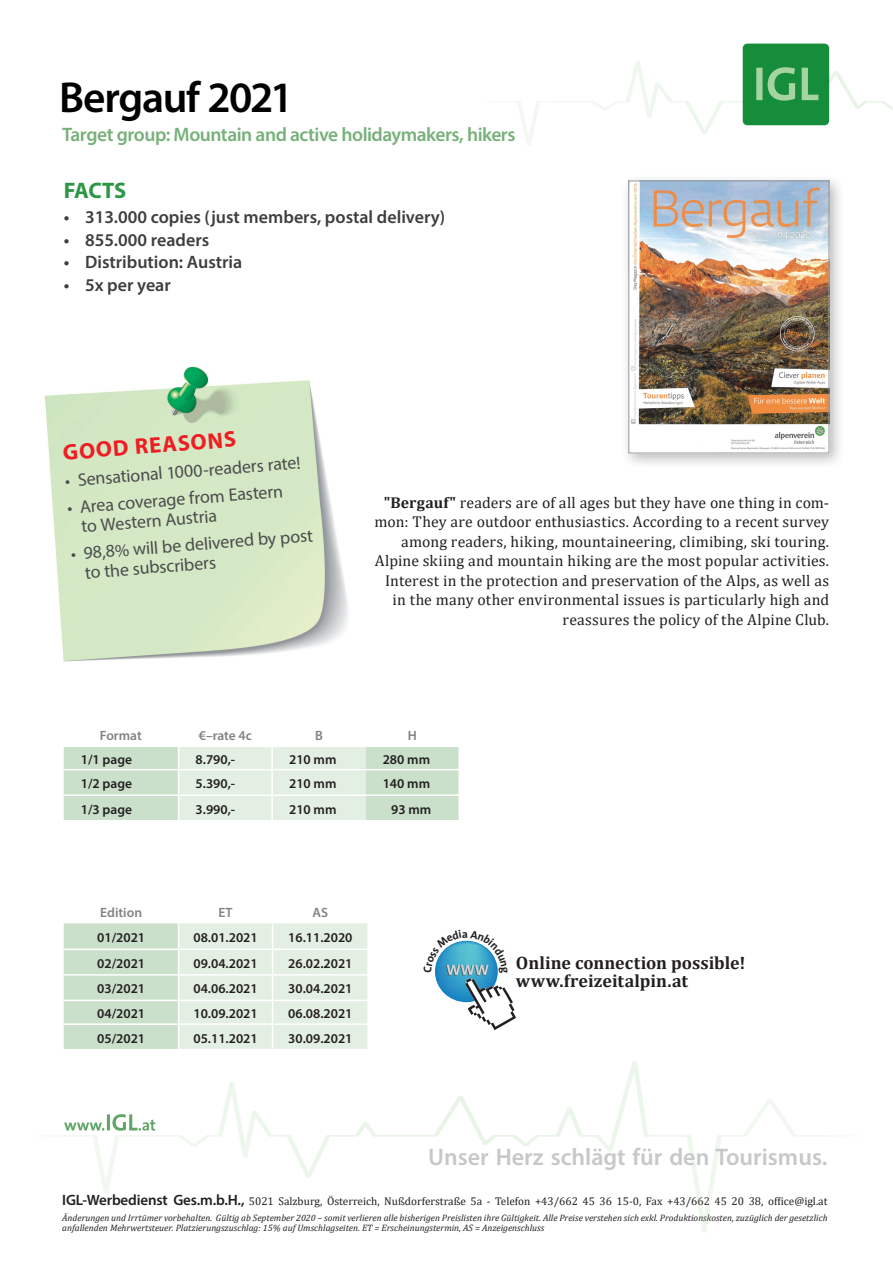
<style>
.page{position:relative;width:893px;height:1263px;background:#fff}
.page>*{position:absolute;margin:0;border:0;box-sizing:border-box;transform-origin:0 0}
.Head_schwarz{font:600 43.5px "Myriad Pro";letter-spacing:-.03em;color:#000}
.t1{font:600 24px "Myriad Pro";color:#c7c8ca}
.Aufzählung_Post_it{font:700 22.5px "Myriad Pro";color:#ee1d23}
.Facts{font:700 22.5px "Myriad Pro";letter-spacing:-.015em;color:#2e9647}
.Head_schwarz-2{font:600 19.5px "Myriad Pro";letter-spacing:-.025em;color:#77b17a}
.t2{font:18px/19.6px "Myriad Pro";color:#4b4c4d}
.t3{font:600 18px "Myriad Pro";color:#3e3e3f}
.Tabinfo_Zusatz{font:700 18px "Cambria";letter-spacing:.005em;color:#231f20}
.Fließ{font:15.75px/19.5px "Cambria";letter-spacing:.01em;color:#231f20;text-align:right}
.t4{font:600 13.5px "Myriad Pro";color:#231f20}
.t5{font:600 13.5px "Myriad Pro";color:#808285}
.t6{font:11.25px "Cambria";color:#231f20}
.t7{font:italic 9.3px/10.5px "Cambria";color:#231f20}
.s1{font-weight:700}
.s2{font-family:"Myriad Pro";font-weight:600;font-size:15px}
</style>
<div class="page">
<svg style="left:57px;top:1061px;width:779px;height:171px"></svg>
<div style="left:743px;top:44px;width:86px;height:81px;background:#168d3b;border-radius:5px"></div>
<svg style="left:510px;top:60px;width:383px;height:85px"></svg>
<img style="left:44px;top:366px;width:304px;height:296px">
<div style="left:621px;top:173px;width:224px;height:296px;background:#231f20;opacity:.3"></div>
<img style="left:631px;top:183px;width:196px;height:268px">
<div style="left:629px;top:181px;width:200px;height:272px;border:1px solid #939598"></div>
<svg style="left:64px;top:747px;width:394px;height:73px;background:#d7e7d7"></svg>
<hr style="left:272px;top:794px;width:94px;height:2px;background:#fff">
<hr style="left:271px;top:747px;width:2px;height:22px;background:#fff">
<hr style="left:271px;top:770px;width:2px;height:24px;background:#fff">
<hr style="left:271px;top:796px;width:2px;height:24px;background:#fff">
<hr style="left:366px;top:769px;width:94px;height:1px;background:#fff">
<hr style="left:366px;top:794px;width:94px;height:2px;background:#fff">
<svg style="left:64px;top:923px;width:304px;height:126px;background:#dceadc"></svg>
<hr style="left:179px;top:949px;width:94px;height:1px;background:#fff">
<svg style="left:435px;top:940px;width:81px;height:90px"></svg>
<p class="Head_schwarz" style="left:59px;top:70px;width:236px">Bergauf 2021</p>
<p class="Head_schwarz-2" style="left:62px;top:122px;width:455px">Target group: Mountain and active holidaymakers, hikers</p>
<p class="Facts" style="left:64px;top:175px;width:64px">FACTS</p>
<p class="t3" style="left:64px;top:206px;width:383px">• 313.000 copies (just members, postal delivery)</p>
<p class="t3" style="left:64px;top:228px;width:147px">• 855.000 readers</p>
<p class="t3" style="left:64px;top:251px;width:180px">• Distribution: Austria</p>
<p class="t3" style="left:64px;top:273px;width:109px">• 5x per year</p>
<p class="Aufzählung_Post_it" style="left:62px;top:438px;width:175px;rotate:-5deg">GOOD REASONS</p>
<p class="t2" style="left:64px;top:470px;width:237px;rotate:-4deg">• Sensational 1000-readers rate!</p>
<p class="t2" style="left:79px;top:496px;width:205px;text-indent:-13px;rotate:-4deg">• Area coverage from Eastern to Western Austria</p>
<p class="t2" style="left:83px;top:542px;width:231px;text-indent:-13px;rotate:-4deg">• 98,8% will be delivered by post to the subscribers</p>
<p class="Fließ" style="left:375px;top:492px;width:456px"><span class="s1">"Bergauf"</span> readers are of all ages but they have one thing in com&shy;mon: They are outdoor enthusiastics. According to a recent survey among readers, hiking, mountaineering, climibing, ski touring.<br>Alpine skiing and mountain hiking are the most popular activities.<br>Interest in the protection and preservation of the Alps, as well as in the many other environmental issues is particularly high and reassures the policy of the Alpine Club.</p>
<p class="t5" style="left:100px;top:727px;width:43px">Format</p>
<p class="t5" style="left:199px;top:727px;width:55px">€–rate 4c</p>
<p class="t5" style="left:315px;top:727px;width:9px">B</p>
<p class="t5" style="left:408px;top:727px;width:11px">H</p>
<p class="t4" style="left:81px;top:750px;width:53px">1/1 page</p>
<p class="t4" style="left:196px;top:750px;width:41px">8.790,-</p>
<p class="t4" style="left:289px;top:750px;width:49px">210 mm</p>
<p class="t4" style="left:383px;top:750px;width:49px">280 mm</p>
<p class="t4" style="left:81px;top:775px;width:53px">1/2 page</p>
<p class="t4" style="left:196px;top:775px;width:41px">5.390,-</p>
<p class="t4" style="left:289px;top:775px;width:49px">210 mm</p>
<p class="t4" style="left:383px;top:775px;width:49px">140 mm</p>
<p class="t4" style="left:81px;top:800px;width:53px">1/3 page</p>
<p class="t4" style="left:196px;top:800px;width:41px">3.990,-</p>
<p class="t4" style="left:289px;top:800px;width:49px">210 mm</p>
<p class="t4" style="left:391px;top:800px;width:42px">93 mm</p>
<p class="t5" style="left:100px;top:903px;width:43px">Edition</p>
<p class="t5" style="left:218px;top:903px;width:16px">ET</p>
<p class="t5" style="left:313px;top:903px;width:17px">AS</p>
<p class="t4" style="left:97px;top:928px;width:49px">01/2021</p>
<p class="t4" style="left:193px;top:928px;width:66px">08.01.2021</p>
<p class="t4" style="left:288px;top:928px;width:66px">16.11.2020</p>
<p class="t4" style="left:97px;top:954px;width:49px">02/2021</p>
<p class="t4" style="left:193px;top:954px;width:66px">09.04.2021</p>
<p class="t4" style="left:288px;top:954px;width:66px">26.02.2021</p>
<p class="t4" style="left:97px;top:980px;width:49px">03/2021</p>
<p class="t4" style="left:193px;top:980px;width:66px">04.06.2021</p>
<p class="t4" style="left:288px;top:980px;width:66px">30.04.2021</p>
<p class="t4" style="left:97px;top:1005px;width:49px">04/2021</p>
<p class="t4" style="left:193px;top:1005px;width:66px">10.09.2021</p>
<p class="t4" style="left:288px;top:1005px;width:66px">06.08.2021</p>
<p class="t4" style="left:97px;top:1029px;width:49px">05/2021</p>
<p class="t4" style="left:193px;top:1029px;width:66px">05.11.2021</p>
<p class="t4" style="left:288px;top:1029px;width:66px">30.09.2021</p>
<p class="Tabinfo_Zusatz" style="left:516px;top:950px;width:231px">Online connection possible!</p>
<p class="Tabinfo_Zusatz" style="left:516px;top:968px;width:174px">www.freizeitalpin.at</p>
<h2 class="t1" style="left:428px;top:1141px;width:401px">Unser Herz schlägt für den Tourismus.</h2>
<p class="t6" style="left:62px;top:1195px;width:767px"><span class="s2">IGL-Werbedienst Ges.m.b.H.,</span> 5021 Salzburg, Österreich, Nußdorferstraße 5a - Telefon +43/662 45 36 15-0, Fax +43/662 45 20 38, office@igl.at</p>
<p class="t7" style="left:62px;top:1212px;width:767px">Änderungen und Irrtümer vorbehalten. Gültig ab September 2020 – somit verlieren alle bisherigen Preislisten ihre Gültigkeit. Alle Preise verstehen sich exkl. Produktionskosten, zuzüglich der gesetzlich anfallenden Mehrwertsteuer. Platzierungszuschlag: 15% auf Umschlagseiten. ET = Erscheinungstermin, AS = Anzeigenschluss</p>
</div>
